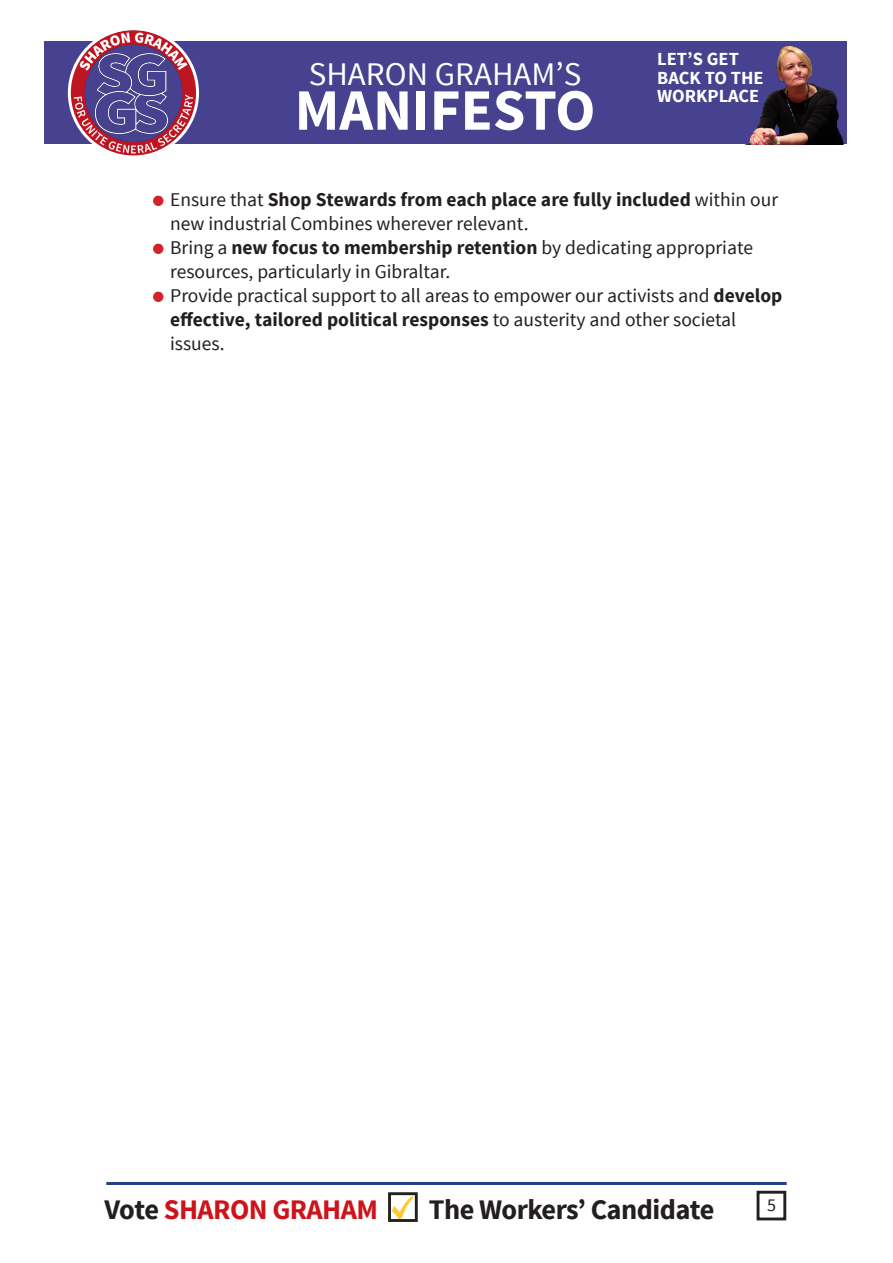
<style>
.page{position:relative;width:893px;height:1263px;background:#fff}
.page>*{position:absolute;margin:0;border:0;box-sizing:border-box;transform-origin:0 0}
.t1{font:700 58.8px "Source Sans Pro";color:#fff}
.t2{font:33px "Source Sans Pro";color:#fff}
.t3{font:700 28.35px "Source Sans Pro";letter-spacing:-.02em;color:#231f20}
.t4{font:700 28.35px "Source Sans Pro";letter-spacing:-.02em;color:#cc141a}
.indent_1{font:19.5px/24px "Source Sans Pro";color:#231f20}
.t5{font:700 18.45px/18.5px "Source Sans Pro";color:#fff}
.t6{font:18px "Source Sans Pro";color:#231f20}
.s1{font-weight:700}
.s2{color:#231f20}
</style>
<div class="page">
<div style="left:44px;top:41px;width:803px;height:103px;background:#464290"></div>
<img style="left:67px;top:31px;width:132px;height:123px">
<img style="left:747px;top:45px;width:97px;height:99px">
<div style="left:68px;top:27px;width:131px;height:131px;border:3px solid #fff;border-radius:50%"></div>
<div style="left:388px;top:1192px;width:30px;height:30px;border:3px solid #231f20"></div>
<svg style="left:392px;top:1196px;width:21px;height:23px"></svg>
<div style="left:757px;top:1191px;width:29px;height:29px;border:3px solid #231f20"></div>
<hr style="left:106px;top:1182px;width:681px;height:3px;background:#253f8e">
<div style="left:153px;top:196px;width:10px;height:10px;background:#d1232a;border-radius:50%"></div>
<div style="left:153px;top:244px;width:10px;height:10px;background:#d1232a;border-radius:50%"></div>
<div style="left:153px;top:292px;width:10px;height:10px;background:#d1232a;border-radius:50%"></div>
<h2 class="t2" style="left:309px;top:53px;width:274px">SHARON GRAHAM’S</h2>
<h1 class="t1" style="left:295px;top:72px;width:302px">MANIFESTO</h1>
<p class="t5" style="left:657px;top:50px;width:108px">LET’S GET<br>BACK TO THE<br>WORKPLACE</p>
<p class="indent_1" style="left:170px;top:188px;width:609px">Ensure that <span class="s1">Shop Stewards from each place are fully included</span> within our new industrial Combines wherever relevant.</p>
<p class="indent_1" style="left:170px;top:236px;width:584px">Bring a <span class="s1">new focus to membership retention</span> by dedicating appropriate resources, particularly in Gibraltar.</p>
<p class="indent_1" style="left:170px;top:284px;width:614px">Provide practical support to all areas to empower our activists and <span class="s1">develop effective, tailored political responses</span> to austerity and other societal issues.</p>
<h3 class="t4" style="left:105px;top:1191px;width:275px"><span class="s2">Vote</span> SHARON GRAHAM</h3>
<h3 class="t3" style="left:429px;top:1191px;width:287px">The Workers’ Candidate</h3>
<p class="t6" style="left:767px;top:1193px;width:10px">5</p>
</div>
